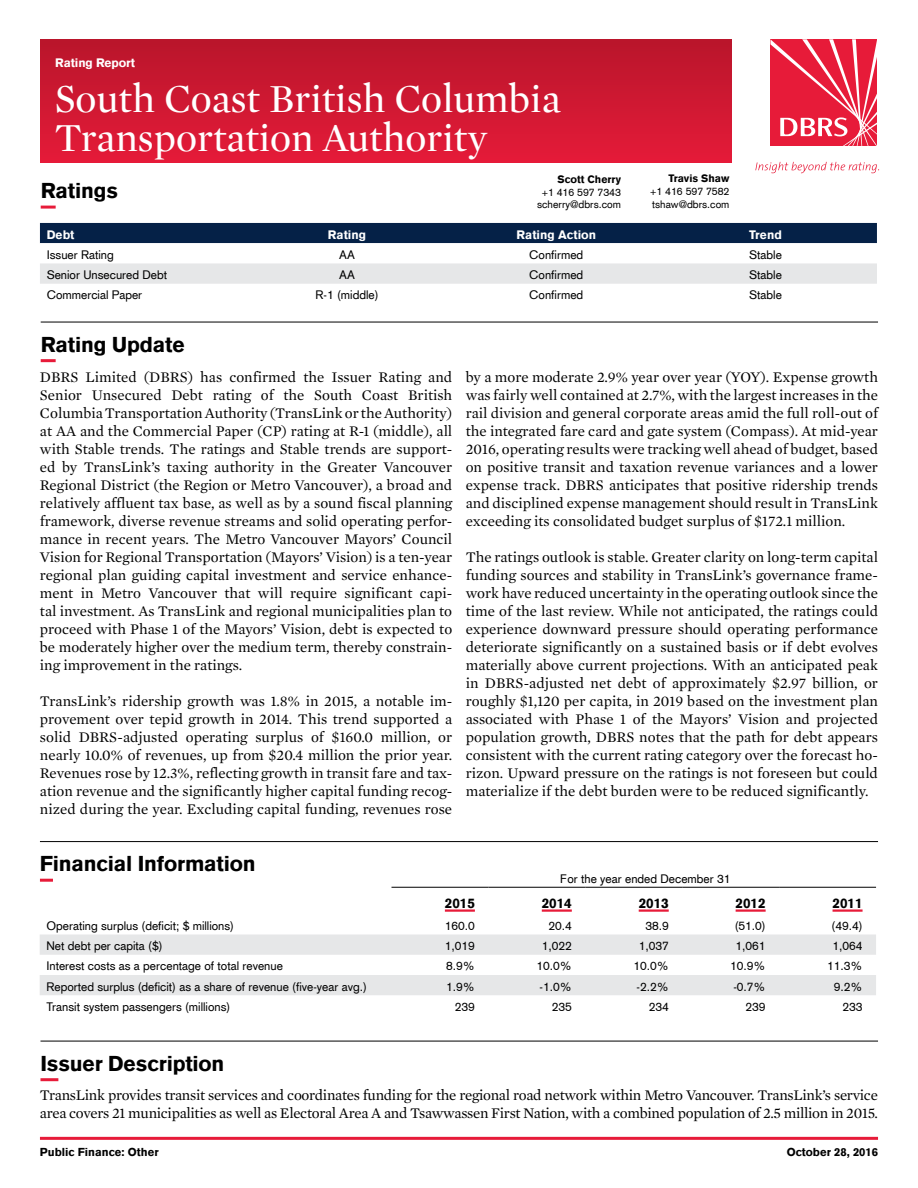
<style>
.page{position:relative;width:918px;height:1188px;background:#fff}
.page>*{position:absolute;margin:0;border:0;box-sizing:border-box;transform-origin:0 0}
.t1{font:40.5px/39px "Mercury Display";color:#fff}
.t2{font:900 21px "Akzidenz Grotesk";letter-spacing:-.01em;color:#000}
.t3{font:15px/18px "Mercury Text G1";letter-spacing:-.02em;color:#000;text-align:justify}
.t4{font:900 13.5px "Akzidenz Grotesk";color:#000}
.t5{font:12px "Akzidenz Grotesk";color:#000}
.t6{font:900 12px "Akzidenz Grotesk";color:#fff}
.t7{font:900 11.25px "Akzidenz Grotesk";color:#000}
.t8{font:10.5px/12.8px "Akzidenz Grotesk";color:#000;text-align:center}
.t9{font:900 10.5px "Akzidenz Grotesk";color:#000}
</style>
<div class="page">
<hr style="left:40px;top:1137px;width:838px;height:3px;background:#e71b39">
<svg style="left:770px;top:39px;width:107px;height:107px;background:#eb425b"></svg>
<svg style="left:755px;top:162px;width:124px;height:11px"></svg>
<div style="left:40px;top:41px;width:692px;height:122px;background:linear-gradient(to bottom,#b9152b,#e41b39)"></div>
<div style="left:40px;top:223px;width:837px;height:20px;background:#052147"></div>
<svg style="left:40px;top:243px;width:837px;height:1px"></svg>
<div style="left:40px;top:263px;width:837px;height:21px;background:#e6e7e8"></div>
<hr style="left:41px;top:206px;width:15px;height:3px;background:#e71b39">
<hr style="left:41px;top:322px;width:837px;height:1px;background:#000">
<hr style="left:41px;top:359px;width:15px;height:3px;background:#e71b39">
<hr style="left:40px;top:1041px;width:838px;height:1px;background:#000">
<hr style="left:40px;top:1078px;width:18px;height:3px;background:#e71b39">
<hr style="left:40px;top:841px;width:838px;height:1px;background:#000">
<svg style="left:40px;top:879px;width:13px;height:3px"></svg>
<svg style="left:40px;top:934px;width:836px;height:61px;fill:#e6e7e8"></svg>
<hr style="left:392px;top:887px;width:96px;height:1px;background:#000">
<hr style="left:488px;top:887px;width:97px;height:1px;background:#000">
<hr style="left:585px;top:887px;width:97px;height:1px;background:#000">
<hr style="left:682px;top:887px;width:97px;height:1px;background:#000">
<hr style="left:779px;top:887px;width:97px;height:1px;background:#000">
<hr style="left:445px;top:909px;width:30px;height:3px;background:#e71b39">
<hr style="left:542px;top:909px;width:30px;height:3px;background:#e71b39">
<hr style="left:639px;top:909px;width:30px;height:3px;background:#e71b39">
<hr style="left:736px;top:909px;width:30px;height:3px;background:#e71b39">
<hr style="left:833px;top:909px;width:30px;height:3px;background:#e71b39">
<p class="t6" style="left:55px;top:55px;width:81px">Rating Report</p>
<h1 class="t1" style="left:55px;top:80px;width:507px">South Coast British Columbia<br>Transportation Authority</h1>
<h2 class="t2" style="left:41px;top:177px;width:79px">Ratings</h2>
<p class="t9" style="left:558px;top:172px;width:65px">Scott Cherry</p>
<p class="t8" style="left:537px;top:185px;width:85px">+1 416 597 7343 scherry@dbrs.com</p>
<p class="t9" style="left:668px;top:172px;width:63px">Travis Shaw</p>
<p class="t8" style="left:650px;top:185px;width:81px;text-align:left">+1 416 597 7582 tshaw@dbrs.com</p>
<p class="t6" style="left:47px;top:227px;width:29px">Debt</p>
<p class="t6" style="left:328px;top:227px;width:40px">Rating</p>
<p class="t6" style="left:517px;top:227px;width:81px">Rating Action</p>
<p class="t6" style="left:749px;top:227px;width:34px">Trend</p>
<p class="t5" style="left:47px;top:247px;width:69px">Issuer Rating</p>
<p class="t5" style="left:339px;top:247px;width:17px">AA</p>
<p class="t5" style="left:529px;top:247px;width:56px">Confirmed</p>
<p class="t5" style="left:749px;top:247px;width:34px">Stable</p>
<p class="t5" style="left:47px;top:267px;width:122px">Senior Unsecured Debt</p>
<p class="t5" style="left:339px;top:267px;width:17px">AA</p>
<p class="t5" style="left:529px;top:267px;width:56px">Confirmed</p>
<p class="t5" style="left:749px;top:267px;width:34px">Stable</p>
<p class="t5" style="left:47px;top:287px;width:97px">Commercial Paper</p>
<p class="t5" style="left:316px;top:287px;width:64px">R-1 (middle)</p>
<p class="t5" style="left:529px;top:287px;width:56px">Confirmed</p>
<p class="t5" style="left:749px;top:287px;width:34px">Stable</p>
<h2 class="t2" style="left:41px;top:330px;width:146px">Rating Update</h2>
<p class="t3" style="left:40px;top:368px;width:414px">DBRS Limited (DBRS) has confirmed the Issuer Rating and Senior Unsecured Debt rating of the South Coast British Columbia Transportation Authority (TransLink or the Authority) at AA and the Commercial Paper (CP) rating at R-1 (middle), all with Stable trends. The ratings and Stable trends are support&shy;ed by TransLink’s taxing authority in the Greater Vancouver Regional District (the Region or Metro Vancouver), a broad and relatively affluent tax base, as well as by a sound fiscal planning framework, diverse revenue streams and solid operating perfor&shy;mance in recent years. The Metro Vancouver Mayors’ Council Vision for Regional Transportation (Mayors’ Vision) is a ten-year regional plan guiding capital investment and service enhance&shy;ment in Metro Vancouver that will require significant capi&shy;tal investment. As TransLink and regional municipalities plan to proceed with Phase 1 of the Mayors’ Vision, debt is expected to be moderately higher over the medium term, thereby constrain&shy;ing improvement in the ratings.</p>
<p class="t3" style="left:40px;top:692px;width:414px">TransLink’s ridership growth was 1.8% in 2015, a notable im&shy;provement over tepid growth in 2014. This trend supported a solid DBRS-adjusted operating surplus of $160.0 million, or nearly 10.0% of revenues, up from $20.4 million the prior year.<br>Revenues rose by 12.3%, reflecting growth in transit fare and tax&shy;ation revenue and the significantly higher capital funding recog&shy;nized during the year. Excluding capital funding, revenues rose</p>
<p class="t3" style="left:466px;top:368px;width:414px">by a more moderate 2.9% year over year (YOY). Expense growth was fairly well contained at 2.7%, with the largest increases in the rail division and general corporate areas amid the full roll-out of the integrated fare card and gate system (Compass). At mid-year 2016, operating results were tracking well ahead of budget, based on positive transit and taxation revenue variances and a lower expense track. DBRS anticipates that positive ridership trends and disciplined expense management should result in TransLink exceeding its consolidated budget surplus of $172.1 million.</p>
<p class="t3" style="left:466px;top:548px;width:414px">The ratings outlook is stable. Greater clarity on long-term capital funding sources and stability in TransLink’s governance frame&shy;work have reduced uncertainty in the operating outlook since the time of the last review. While not anticipated, the ratings could experience downward pressure should operating performance deteriorate significantly on a sustained basis or if debt evolves materially above current projections. With an anticipated peak in DBRS-adjusted net debt of approximately $2.97 billion, or roughly $1,120 per capita, in 2019 based on the investment plan associated with Phase 1 of the Mayors’ Vision and projected population growth, DBRS notes that the path for debt appears consistent with the current rating category over the forecast ho&shy;rizon. Upward pressure on the ratings is not foreseen but could materialize if the debt burden were to be reduced significantly.</p>
<h2 class="t2" style="left:40px;top:850px;width:217px">Financial Information</h2>
<p class="t5" style="left:560px;top:871px;width:172px">For the year ended December 31</p>
<p class="t4" style="left:445px;top:894px;width:32px">2015</p>
<p class="t4" style="left:542px;top:894px;width:32px">2014</p>
<p class="t4" style="left:639px;top:894px;width:32px">2013</p>
<p class="t4" style="left:736px;top:894px;width:32px">2012</p>
<p class="t4" style="left:833px;top:894px;width:32px">2011</p>
<p class="t5" style="left:46px;top:918px;width:189px">Operating surplus (deficit; $ millions)</p>
<p class="t5" style="left:445px;top:918px;width:32px">160.0</p>
<p class="t5" style="left:548px;top:918px;width:25px">20.4</p>
<p class="t5" style="left:645px;top:918px;width:25px">38.9</p>
<p class="t5" style="left:735px;top:918px;width:32px">(51.0)</p>
<p class="t5" style="left:832px;top:918px;width:32px">(49.4)</p>
<p class="t5" style="left:46px;top:938px;width:118px">Net debt per capita ($)</p>
<p class="t5" style="left:445px;top:938px;width:32px">1,019</p>
<p class="t5" style="left:542px;top:938px;width:32px">1,022</p>
<p class="t5" style="left:639px;top:938px;width:32px">1,037</p>
<p class="t5" style="left:736px;top:938px;width:32px">1,061</p>
<p class="t5" style="left:833px;top:938px;width:32px">1,064</p>
<p class="t5" style="left:46px;top:958px;width:238px">Interest costs as a percentage of total revenue</p>
<p class="t5" style="left:446px;top:958px;width:30px">8.9%</p>
<p class="t5" style="left:536px;top:958px;width:37px">10.0%</p>
<p class="t5" style="left:633px;top:958px;width:37px">10.0%</p>
<p class="t5" style="left:730px;top:958px;width:37px">10.9%</p>
<p class="t5" style="left:827px;top:958px;width:37px">11.3%</p>
<p class="t5" style="left:46px;top:979px;width:322px">Reported surplus (deficit) as a share of revenue (five-year avg.)</p>
<p class="t5" style="left:446px;top:979px;width:30px">1.9%</p>
<p class="t5" style="left:540px;top:979px;width:34px">-1.0%</p>
<p class="t5" style="left:637px;top:979px;width:34px">-2.2%</p>
<p class="t5" style="left:733px;top:979px;width:34px">-0.7%</p>
<p class="t5" style="left:834px;top:979px;width:30px">9.2%</p>
<p class="t5" style="left:46px;top:999px;width:185px">Transit system passengers (millions)</p>
<p class="t5" style="left:455px;top:999px;width:22px">239</p>
<p class="t5" style="left:552px;top:999px;width:22px">235</p>
<p class="t5" style="left:649px;top:999px;width:22px">234</p>
<p class="t5" style="left:746px;top:999px;width:22px">239</p>
<p class="t5" style="left:843px;top:999px;width:22px">233</p>
<h2 class="t2" style="left:40px;top:1049px;width:185px">Issuer Description</h2>
<p class="t3" style="left:40px;top:1086px;width:840px">TransLink provides transit services and coordinates funding for the regional road network within Metro Vancouver. TransLink’s service area covers 21 municipalities as well as Electoral Area A and Tsawwassen First Nation, with a combined population of 2.5 million in 2015.</p>
<p class="t7" style="left:40px;top:1145px;width:120px">Public Finance: Other</p>
<p class="t7" style="left:787px;top:1145px;width:93px">October 28, 2016</p>
</div>
